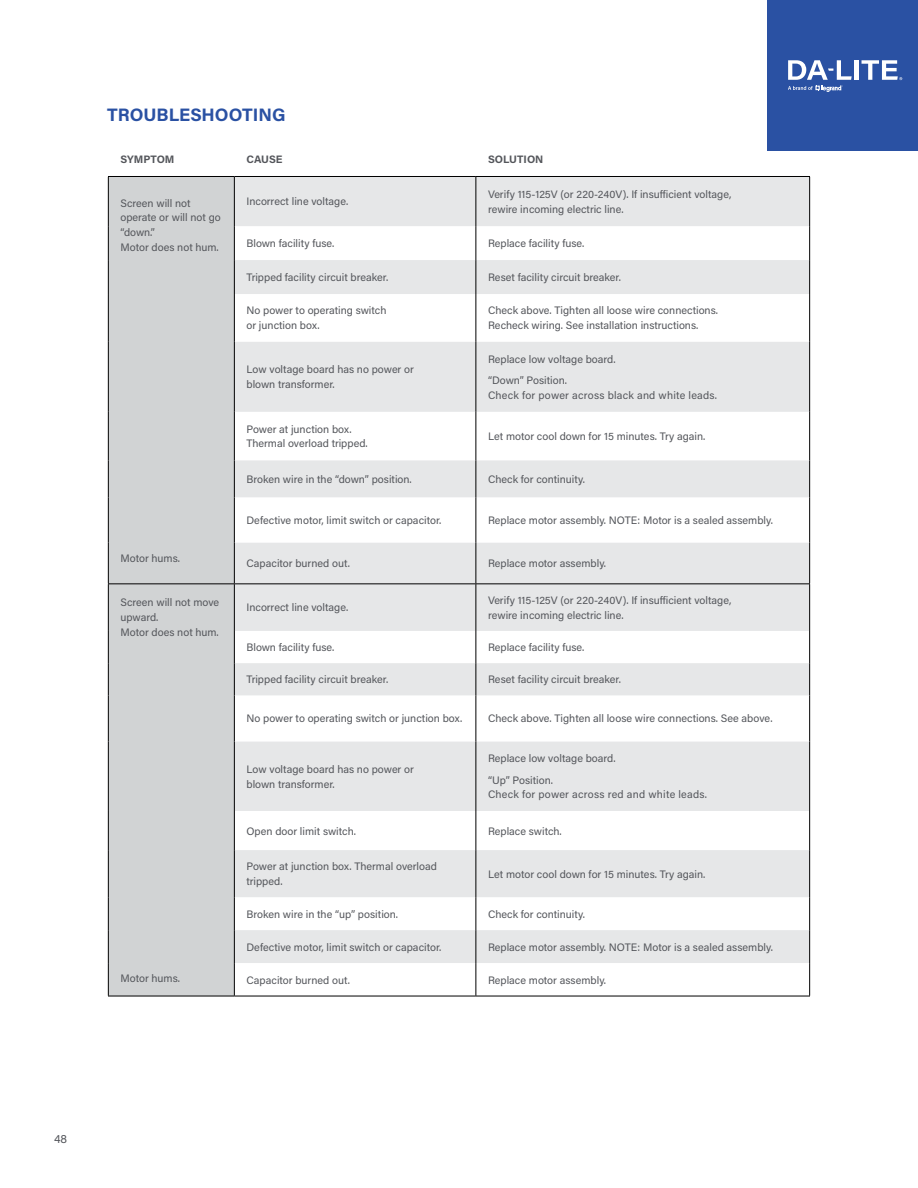
<style>
.page{position:relative;width:918px;height:1188px;background:#fff}
.page>*{position:absolute;margin:0;border:0;box-sizing:border-box;transform-origin:0 0}
.t1{font:700 18px "Acumin Pro";color:#2a51a3}
.t2{font:12px "Acumin Pro";color:#54565b}
.t3{font:10.8px/14.9px "Acumin Pro";color:#54565b}
.t4{font:10.8px "Acumin Pro";letter-spacing:.02em;color:#54565b}
.t5{font:700 10.8px "Acumin Pro";letter-spacing:-.005em;color:#54565b}
</style>
<div class="page">
<div style="left:768px;top:0;width:150px;height:150px;background:#2a51a3"></div>
<div style="left:854px;top:60px;width:5px;height:20px;background:#fff"></div>
<svg style="left:788px;top:60px;width:64px;height:32px"></svg>
<svg style="left:862px;top:60px;width:40px;height:20px"></svg>
<div style="left:109px;top:177px;width:125px;height:819px;background:#d1d3d4"></div>
<svg style="left:235px;top:177px;width:574px;height:786px;fill:#e6e7e8"></svg>
<svg style="left:235px;top:963px;width:574px;height:33px"></svg>
<hr style="left:108px;top:996px;width:126px;height:1px;background:#000">
<hr style="left:108px;top:176px;width:126px;height:1px;background:#000">
<hr style="left:108px;top:177px;width:1px;height:49px;background:#000">
<hr style="left:108px;top:226px;width:1px;height:34px;background:#000">
<hr style="left:108px;top:260px;width:1px;height:34px;background:#000">
<hr style="left:108px;top:294px;width:1px;height:48px;background:#000">
<hr style="left:108px;top:342px;width:1px;height:70px;background:#000">
<hr style="left:108px;top:412px;width:1px;height:48px;background:#000">
<hr style="left:108px;top:460px;width:1px;height:37px;background:#000">
<hr style="left:108px;top:497px;width:1px;height:46px;background:#000">
<hr style="left:108px;top:543px;width:1px;height:41px;background:#000">
<hr style="left:234px;top:176px;width:242px;height:1px;background:#000">
<hr style="left:476px;top:176px;width:334px;height:1px;background:#000">
<hr style="left:809px;top:177px;width:1px;height:49px;background:#000">
<hr style="left:809px;top:226px;width:1px;height:34px;background:#000">
<hr style="left:809px;top:260px;width:1px;height:34px;background:#000">
<hr style="left:809px;top:294px;width:1px;height:48px;background:#000">
<hr style="left:809px;top:342px;width:1px;height:70px;background:#000">
<hr style="left:809px;top:412px;width:1px;height:48px;background:#000">
<hr style="left:809px;top:460px;width:1px;height:37px;background:#000">
<hr style="left:809px;top:543px;width:1px;height:41px;background:#000">
<hr style="left:809px;top:742px;width:1px;height:69px;background:#000">
<hr style="left:809px;top:811px;width:1px;height:39px;background:#000">
<hr style="left:809px;top:850px;width:1px;height:47px;background:#000">
<hr style="left:809px;top:897px;width:1px;height:33px;background:#000">
<hr style="left:809px;top:930px;width:1px;height:33px;background:#000">
<hr style="left:809px;top:963px;width:1px;height:33px;background:#000">
<hr style="left:108px;top:584px;width:126px;height:1px;background:#000">
<hr style="left:108px;top:584px;width:1px;height:47px;background:#000">
<hr style="left:108px;top:631px;width:1px;height:32px;background:#000">
<hr style="left:108px;top:663px;width:1px;height:32px;background:#000">
<hr style="left:108px;top:695px;width:1px;height:47px;background:#000">
<hr style="left:108px;top:742px;width:1px;height:69px;background:#000">
<hr style="left:108px;top:811px;width:1px;height:39px;background:#000">
<hr style="left:108px;top:850px;width:1px;height:47px;background:#000">
<hr style="left:108px;top:897px;width:1px;height:33px;background:#000">
<hr style="left:108px;top:930px;width:1px;height:33px;background:#000">
<hr style="left:108px;top:963px;width:1px;height:33px;background:#000">
<hr style="left:809px;top:584px;width:1px;height:47px;background:#000">
<hr style="left:809px;top:631px;width:1px;height:32px;background:#000">
<hr style="left:809px;top:663px;width:1px;height:32px;background:#000">
<hr style="left:809px;top:695px;width:1px;height:47px;background:#000">
<hr style="left:234px;top:177px;width:1px;height:49px;background:#000">
<hr style="left:476px;top:177px;width:1px;height:49px;background:#000">
<hr style="left:234px;top:226px;width:1px;height:34px;background:#000">
<hr style="left:476px;top:226px;width:1px;height:34px;background:#000">
<hr style="left:234px;top:260px;width:1px;height:34px;background:#000">
<hr style="left:476px;top:260px;width:1px;height:34px;background:#000">
<hr style="left:234px;top:342px;width:1px;height:70px;background:#000">
<hr style="left:476px;top:342px;width:1px;height:70px;background:#000">
<hr style="left:234px;top:412px;width:1px;height:48px;background:#000">
<hr style="left:476px;top:412px;width:1px;height:48px;background:#000">
<hr style="left:234px;top:460px;width:1px;height:37px;background:#000">
<hr style="left:476px;top:460px;width:1px;height:37px;background:#000">
<hr style="left:234px;top:543px;width:1px;height:41px;background:#000">
<hr style="left:476px;top:543px;width:1px;height:41px;background:#000">
<hr style="left:234px;top:742px;width:1px;height:69px;background:#000">
<hr style="left:476px;top:742px;width:1px;height:69px;background:#000">
<hr style="left:234px;top:811px;width:1px;height:39px;background:#000">
<hr style="left:476px;top:811px;width:1px;height:39px;background:#000">
<hr style="left:234px;top:850px;width:1px;height:47px;background:#000">
<hr style="left:476px;top:850px;width:1px;height:47px;background:#000">
<hr style="left:234px;top:930px;width:1px;height:33px;background:#000">
<hr style="left:476px;top:930px;width:1px;height:33px;background:#000">
<hr style="left:234px;top:963px;width:1px;height:33px;background:#000">
<hr style="left:476px;top:963px;width:1px;height:33px;background:#000">
<hr style="left:234px;top:294px;width:1px;height:48px;background:#000">
<hr style="left:476px;top:294px;width:1px;height:48px;background:#000">
<hr style="left:234px;top:897px;width:1px;height:33px;background:#000">
<hr style="left:476px;top:897px;width:1px;height:33px;background:#000">
<hr style="left:234px;top:584px;width:1px;height:47px;background:#000">
<hr style="left:476px;top:584px;width:1px;height:47px;background:#000">
<hr style="left:234px;top:631px;width:1px;height:32px;background:#000">
<hr style="left:476px;top:631px;width:1px;height:32px;background:#000">
<hr style="left:234px;top:663px;width:1px;height:32px;background:#000">
<hr style="left:476px;top:663px;width:1px;height:32px;background:#000">
<hr style="left:234px;top:695px;width:1px;height:47px;background:#000">
<hr style="left:476px;top:695px;width:1px;height:47px;background:#000">
<hr style="left:234px;top:497px;width:1px;height:46px;background:#000">
<hr style="left:476px;top:497px;width:1px;height:46px;background:#000">
<hr style="left:809px;top:497px;width:1px;height:46px;background:#000">
<hr style="left:234px;top:584px;width:242px;height:1px;background:#000">
<hr style="left:476px;top:584px;width:334px;height:1px;background:#000">
<hr style="left:234px;top:996px;width:242px;height:1px;background:#000">
<hr style="left:476px;top:996px;width:334px;height:1px;background:#000">
<h1 class="t1" style="left:107px;top:102px;width:180px">TROUBLESHOOTING</h1>
<p class="t5" style="left:120px;top:151px;width:56px">SYMPTOM</p>
<p class="t5" style="left:247px;top:151px;width:37px">CAUSE</p>
<p class="t5" style="left:488px;top:151px;width:57px">SOLUTION</p>
<p class="t3" style="left:120px;top:195px;width:102px">Screen will not operate or will not go “down.”<br>Motor does not hum.</p>
<p class="t3" style="left:247px;top:194px;width:103px">Incorrect line voltage.</p>
<p class="t3" style="left:488px;top:186px;width:245px">Verify 115-125V (or 220-240V). If insufficient voltage, rewire incoming electric line.</p>
<p class="t3" style="left:247px;top:235px;width:89px">Blown facility fuse.</p>
<p class="t3" style="left:488px;top:235px;width:98px">Replace facility fuse.</p>
<p class="t3" style="left:247px;top:269px;width:143px">Tripped facility circuit breaker.</p>
<p class="t3" style="left:488px;top:269px;width:134px">Reset facility circuit breaker.</p>
<p class="t3" style="left:247px;top:303px;width:141px">No power to operating switch or junction box.</p>
<p class="t3" style="left:488px;top:303px;width:232px">Check above. Tighten all loose wire connections.<br>Recheck wiring. See installation instructions.</p>
<p class="t3" style="left:247px;top:362px;width:169px">Low voltage board has no power or blown transformer.</p>
<p class="t3" style="left:488px;top:348px;width:129px;line-height:21.6px">Replace low voltage board. “Down” Position.</p>
<p class="t4" style="left:488px;top:388px;width:231px">Check for power across black and white leads.</p>
<p class="t3" style="left:247px;top:421px;width:123px">Power at junction box.<br>Thermal overload tripped.</p>
<p class="t3" style="left:488px;top:428px;width:219px">Let motor cool down for 15 minutes. Try again.</p>
<p class="t3" style="left:247px;top:471px;width:167px">Broken wire in the “down” position.</p>
<p class="t3" style="left:488px;top:471px;width:98px">Check for continuity.</p>
<p class="t3" style="left:247px;top:512px;width:197px">Defective motor, limit switch or capacitor.</p>
<p class="t3" style="left:488px;top:512px;width:286px">Replace motor assembly. NOTE: Motor is a sealed assembly.</p>
<p class="t3" style="left:247px;top:556px;width:105px">Capacitor burned out.</p>
<p class="t3" style="left:488px;top:556px;width:120px">Replace motor assembly.</p>
<p class="t3" style="left:120px;top:550px;width:61px">Motor hums.</p>
<p class="t3" style="left:120px;top:595px;width:100px">Screen will not move upward.<br>Motor does not hum.</p>
<p class="t3" style="left:120px;top:970px;width:61px">Motor hums.</p>
<p class="t3" style="left:247px;top:600px;width:103px">Incorrect line voltage.</p>
<p class="t3" style="left:488px;top:592px;width:245px">Verify 115-125V (or 220-240V). If insufficient voltage, rewire incoming electric line.</p>
<p class="t3" style="left:247px;top:639px;width:89px">Blown facility fuse.</p>
<p class="t3" style="left:488px;top:639px;width:98px">Replace facility fuse.</p>
<p class="t3" style="left:247px;top:672px;width:143px">Tripped facility circuit breaker.</p>
<p class="t3" style="left:488px;top:672px;width:134px">Reset facility circuit breaker.</p>
<p class="t3" style="left:247px;top:711px;width:217px">No power to operating switch or junction box.</p>
<p class="t3" style="left:488px;top:711px;width:286px">Check above. Tighten all loose wire connections. See above.</p>
<p class="t3" style="left:247px;top:761px;width:169px">Low voltage board has no power or blown transformer.</p>
<p class="t3" style="left:488px;top:747px;width:129px;line-height:21.6px">Replace low voltage board. “Up” Position.</p>
<p class="t4" style="left:488px;top:787px;width:221px">Check for power across red and white leads.</p>
<p class="t3" style="left:247px;top:823px;width:111px">Open door limit switch.</p>
<p class="t3" style="left:488px;top:823px;width:75px">Replace switch.</p>
<p class="t3" style="left:247px;top:859px;width:192px">Power at junction box. Thermal overload tripped.</p>
<p class="t3" style="left:488px;top:866px;width:219px">Let motor cool down for 15 minutes. Try again.</p>
<p class="t3" style="left:247px;top:906px;width:153px">Broken wire in the “up” position.</p>
<p class="t3" style="left:488px;top:906px;width:98px">Check for continuity.</p>
<p class="t3" style="left:247px;top:939px;width:197px">Defective motor, limit switch or capacitor.</p>
<p class="t3" style="left:488px;top:939px;width:286px">Replace motor assembly. NOTE: Motor is a sealed assembly.</p>
<p class="t3" style="left:247px;top:972px;width:105px">Capacitor burned out.</p>
<p class="t3" style="left:488px;top:972px;width:120px">Replace motor assembly.</p>
<p class="t2" style="left:54px;top:1130px;width:15px">48</p>
</div>
